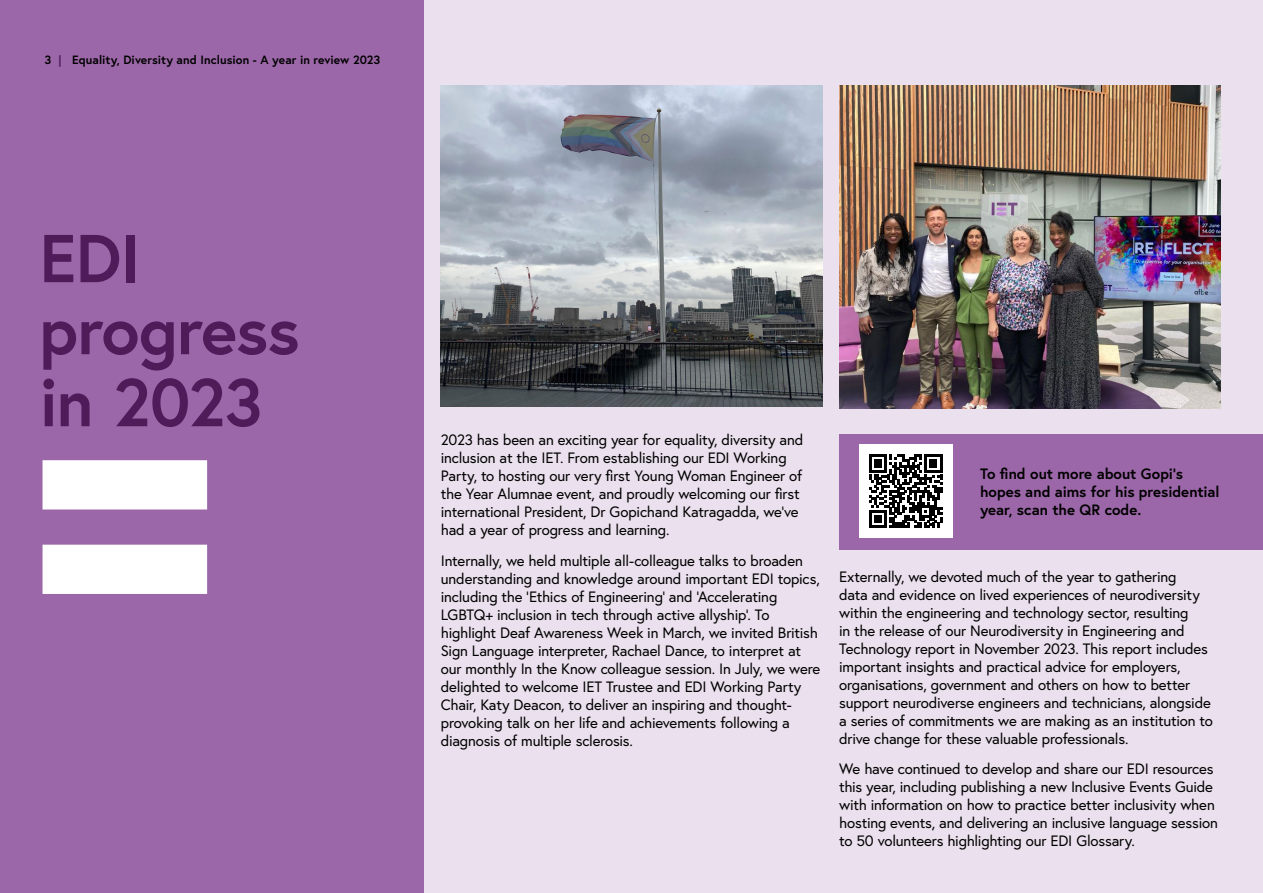
<style>
.page{position:relative;width:1263px;height:893px;background:#fff}
.page>*{position:absolute;margin:0;border:0;box-sizing:border-box;transform-origin:0 0}
.t1{font:700 67.5px/72px "Europa";letter-spacing:-.02em;color:#4f1b59}
.t2{font:15px/18px "Europa";letter-spacing:-.015em;color:#000}
.t3{font:700 15px/18px "Europa";color:#000}
.t4{font:700 12px "Europa";letter-spacing:.005em;color:#000}
.s1{color:#4f1b59}
</style>
<div class="page">
<div style="left:424px;top:0;width:839px;height:893px;background:#ebe1ee"></div>
<div style="left:0;top:0;width:424px;height:893px;background:#9c67a8"></div>
<svg style="left:43px;top:460px;width:164px;height:134px"></svg>
<img style="left:839px;top:85px;width:381px;height:323px">
<div style="left:839px;top:434px;width:424px;height:116px;background:#9c67a8"></div>
<div style="left:859px;top:445px;width:93px;height:93px;background:#fff"></div>
<svg style="left:869px;top:455px;width:73px;height:73px"></svg>
<img style="left:441px;top:85px;width:381px;height:322px">
<p class="t4" style="left:45px;top:51px;width:337px">3 <span class="s1">|</span> Equality, Diversity and Inclusion - A year in review 2023</p>
<h1 class="t1" style="left:39px;top:221px;width:262px">EDI progress in 2023</h1>
<p class="t2" style="left:441px;top:431px;width:364px">2023 has been an exciting year for equality, diversity and inclusion at the IET. From establishing our EDI Working Party, to hosting our very first Young Woman Engineer of the Year Alumnae event, and proudly welcoming our first international President, Dr Gopichand Katragadda, we’ve had a year of progress and learning.</p>
<p class="t2" style="left:441px;top:552px;width:381px">Internally, we held multiple all-colleague talks to broaden understanding and knowledge around important EDI topics, including the ‘Ethics of Engineering’ and ‘Accelerating LGBTQ+ inclusion in tech through active allyship’. To highlight Deaf Awareness Week in March, we invited British Sign Language interpreter, Rachael Dance, to interpret at our monthly In the Know colleague session. In July, we were delighted to welcome IET Trustee and EDI Working Party Chair, Katy Deacon, to deliver an inspiring and thought&shy;provoking talk on her life and achievements following a diagnosis of multiple sclerosis.</p>
<p class="t3" style="left:980px;top:464px;width:241px">To find out more about Gopi’s hopes and aims for his presidential year, scan the QR code.</p>
<p class="t2" style="left:839px;top:567px;width:375px">Externally, we devoted much of the year to gathering<br>data and evidence on lived experiences of neurodiversity within the engineering and technology sector, resulting<br>in the release of our Neurodiversity in Engineering and Technology report in November 2023. This report includes important insights and practical advice for employers, organisations, government and others on how to better support neurodiverse engineers and technicians, alongside a series of commitments we are making as an institution to drive change for these valuable professionals.</p>
<p class="t2" style="left:839px;top:760px;width:380px">We have continued to develop and share our EDI resources this year, including publishing a new Inclusive Events Guide with information on how to practice better inclusivity when hosting events, and delivering an inclusive language session to 50 volunteers highlighting our EDI Glossary.</p>
</div>
